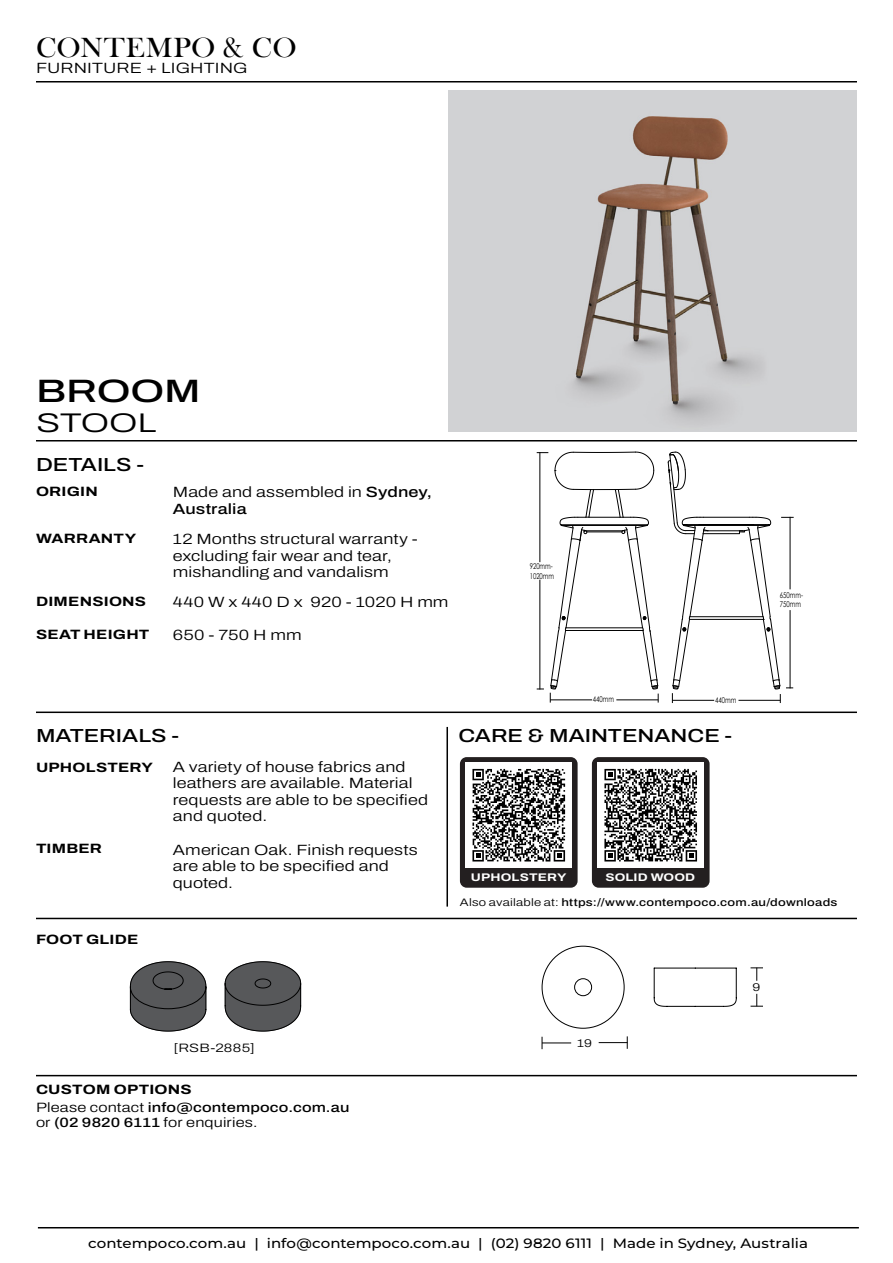
<style>
.page{position:relative;width:893px;height:1263px;background:#fff}
.page>*{position:absolute;margin:0;border:0;box-sizing:border-box;transform-origin:0 0}
.t1{font:500 32.4px "Archivo";letter-spacing:-.005em;color:#000;scale:1.33 1}
.t2{font:28.5px "Bask Old Face";letter-spacing:.025em;color:#000;scale:1.05 1}
.t3{font:300 27px "Archivo";letter-spacing:-.005em;color:#000;scale:1.33 1}
.t4{font:500 18.9px "Archivo";color:#000;scale:1.22 1}
.t5{font:300 14.85px/16.5px "Archivo";letter-spacing:.005em;color:#000;scale:1.22 1}
.t6{font:500 13.5px "Montserrat";color:#000;scale:1.11 1}
.t7{font:700 13.5px "Archivo";letter-spacing:.015em;color:#000;scale:1.22 1}
.t8{font:500 13.5px/15px "Archivo";letter-spacing:.01em;color:#000;scale:1.22 1}
.t9{font:300 12.15px "Archivo";letter-spacing:.015em;color:#000;scale:1.22 1}
.t10{font:300 11.25px "Archivo";color:#000;scale:1.22 1}
.t11{font:700 11.1px "Archivo";letter-spacing:.01em;color:#fff;scale:1.22 1}
.t12{font:500 10.8px "Archivo";letter-spacing:.02em;color:#000;scale:1.22 1}
.t13{font:7.95px/9.6px "Century Gothic";color:#000;scale:.75 1}
.s1{font-weight:500}
.s2{font-weight:300}
</style>
<div class="page">
<hr style="left:703px;top:533px;width:36px;height:1px;background:#000">
<hr style="left:690px;top:616px;width:73px;height:1px;background:#000">
<hr style="left:689px;top:619px;width:74px;height:1px;background:#000">
<hr style="left:703px;top:517px;width:46px;height:1px;background:#000">
<hr style="left:699px;top:524px;width:55px;height:1px;background:#000">
<hr style="left:683px;top:525px;width:86px;height:1px;background:#000">
<hr style="left:708px;top:530px;width:37px;height:1px;background:#000">
<svg style="left:667px;top:452px;width:42px;height:250px"></svg>
<svg style="left:739px;top:516px;width:54px;height:186px"></svg>
<hr style="left:739px;top:700px;width:41px;height:1px;background:#000">
<hr style="left:673px;top:700px;width:41px;height:1px;background:#000">
<svg style="left:537px;top:452px;width:122px;height:250px"></svg>
<img style="left:449px;top:91px;width:408px;height:341px">
<hr style="left:36px;top:440px;width:821px;height:1px;background:#000">
<hr style="left:36px;top:711px;width:821px;height:2px;background:#000">
<hr style="left:36px;top:918px;width:821px;height:1px;background:#000">
<hr style="left:446px;top:727px;width:2px;height:179px;background:#000">
<hr style="left:36px;top:81px;width:821px;height:2px;background:#000">
<hr style="left:38px;top:1227px;width:821px;height:1px;background:#000">
<svg style="left:224px;top:961px;width:77px;height:71px;background:#6a6b6c"></svg>
<svg style="left:130px;top:961px;width:77px;height:71px;background:#696a6b"></svg>
<svg style="left:599px;top:1036px;width:29px;height:13px"></svg>
<svg style="left:542px;top:1037px;width:29px;height:12px"></svg>
<svg style="left:750px;top:967px;width:13px;height:14px"></svg>
<svg style="left:750px;top:994px;width:13px;height:13px"></svg>
<svg style="left:541px;top:945px;width:196px;height:84px"></svg>
<hr style="left:36px;top:1075px;width:821px;height:1px;background:#000">
<div style="left:460px;top:757px;width:118px;height:131px;background:#231f20;border-radius:7px"></div>
<div style="left:465px;top:763px;width:107px;height:105px;background:#fff"></div>
<svg style="left:472px;top:769px;width:93px;height:92px"></svg>
<div style="left:592px;top:757px;width:118px;height:131px;background:#231f20;border-radius:7px"></div>
<div style="left:597px;top:763px;width:107px;height:105px;background:#fff"></div>
<svg style="left:604px;top:769px;width:93px;height:92px"></svg>
<h2 class="t2" style="left:36px;top:32px;width:250px">CONTEMPO &amp; CO</h2>
<p class="t5" style="left:36px;top:60px;width:175px">FURNITURE + LIGHTING</p>
<h1 class="t1" style="left:36px;top:366px;width:125px">BROOM</h1>
<h3 class="t3" style="left:36px;top:402px;width:92px">STOOL</h3>
<p class="t4" style="left:36px;top:450px;width:90px">DETAILS -</p>
<p class="t7" style="left:36px;top:481px;width:52px">ORIGIN</p>
<p class="t7" style="left:36px;top:528px;width:84px">WARRANTY</p>
<p class="t5" style="left:173px;top:531px;width:202px">12 Months structural warranty - excluding fair wear and tear, mishandling and vandalism</p>
<p class="t7" style="left:36px;top:591px;width:92px">DIMENSIONS</p>
<p class="t5" style="left:173px;top:593px;width:227px">440 W x 440 D x 920 - 1020 H mm</p>
<p class="t7" style="left:36px;top:624px;width:95px">SEAT HEIGHT</p>
<p class="t5" style="left:173px;top:626px;width:107px">650 - 750 H mm</p>
<p class="t5" style="left:173px;top:484px;width:214px">Made and assembled in <span class="s1">Sydney,<br>Australia</span></p>
<p class="t13" style="left:530px;top:561px;width:34px">920mm-<br>1020mm</p>
<p class="t13" style="left:593px;top:694px;width:30px">440mm</p>
<p class="t13" style="left:715px;top:695px;width:30px">440mm</p>
<p class="t4" style="left:36px;top:722px;width:119px">MATERIALS -</p>
<p class="t4" style="left:458px;top:722px;width:226px">CARE &amp; MAINTENANCE -</p>
<p class="t7" style="left:36px;top:757px;width:97px">UPHOLSTERY</p>
<p class="t5" style="left:173px;top:758px;width:211px">A variety of house fabrics and leathers are available. Material requests are able to be specified and quoted.</p>
<p class="t13" style="left:780px;top:590px;width:32px">650mm-<br>750mm</p>
<p class="t7" style="left:36px;top:838px;width:56px">TIMBER</p>
<p class="t5" style="left:173px;top:841px;width:202px">American Oak. Finish requests are able to be specified and quoted.</p>
<p class="t7" style="left:36px;top:929px;width:85px">FOOT GLIDE</p>
<p class="t11" style="left:471px;top:869px;width:80px">UPHOLSTERY</p>
<p class="t11" style="left:605px;top:869px;width:75px">SOLID WOOD</p>
<p class="t12" style="left:460px;top:894px;width:311px"><span class="s2">Also available at:</span> https://www.contempoco.com.au/downloads</p>
<p class="t10" style="left:752px;top:979px;width:8px">9</p>
<p class="t9" style="left:174px;top:1039px;width:68px">[RSB-2885]</p>
<p class="t10" style="left:577px;top:1035px;width:14px">19</p>
<p class="t7" style="left:36px;top:1079px;width:129px">CUSTOM OPTIONS</p>
<p class="t8" style="left:36px;top:1099px;width:259px"><span class="s2">Please contact</span> info@contempoco.com.au <span class="s2">or</span> (02 9820 6111 <span class="s2">for enquiries.</span></p>
<p class="t6" style="left:88px;top:1234px;width:650px">contempoco.com.au | info@contempoco.com.au | (02) 9820 6111 | Made in Sydney, Australia</p>
</div>
